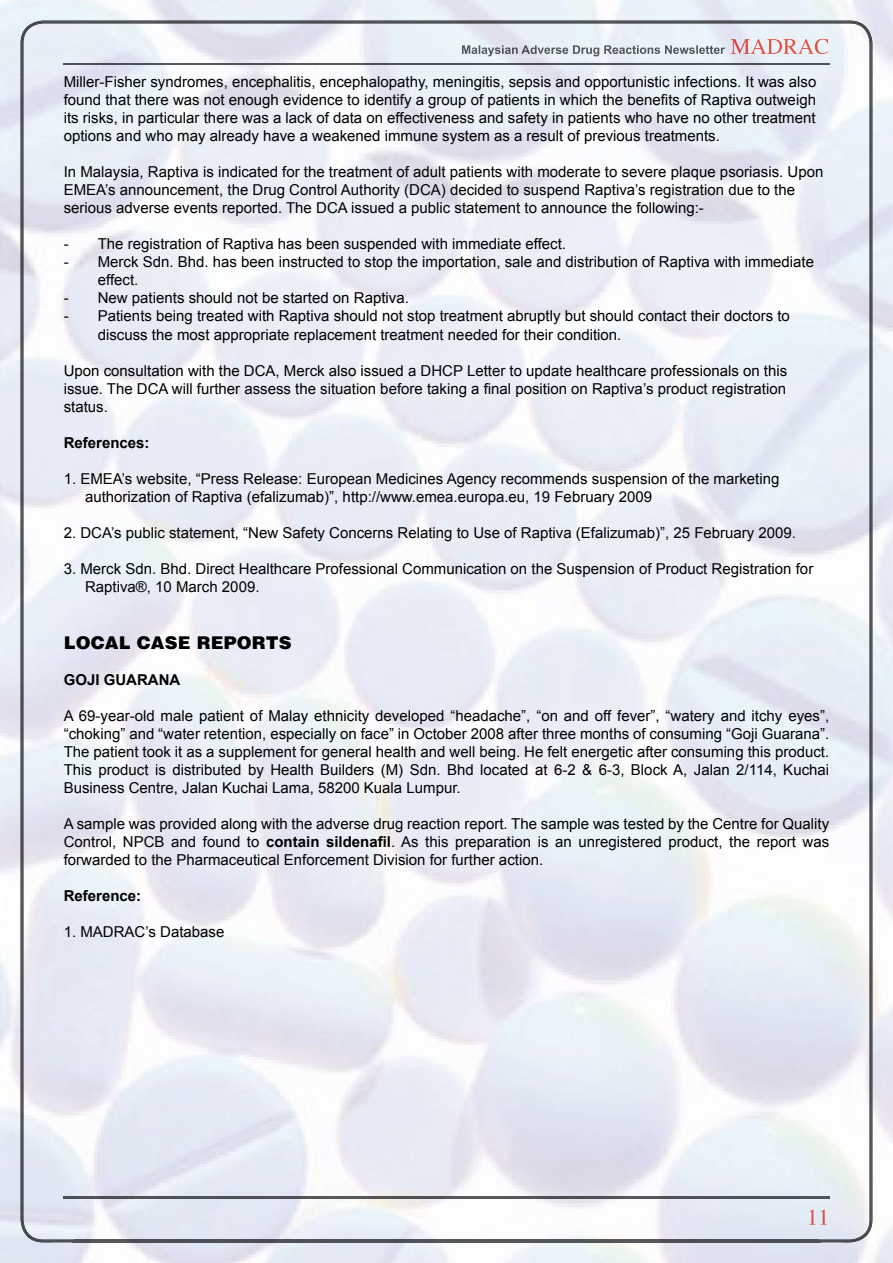
<style>
.page{position:relative;width:893px;height:1263px;background:#fff}
.page>*{position:absolute;margin:0;border:0;box-sizing:border-box;transform-origin:0 0}
.t1{font:900 18px "Helvetica";color:#000}
.t2{font:15px/18px "Arial";color:#000}
.t3{font:700 15px "Arial";color:#000}
.s1{font-weight:700}
</style>
<div class="page">
<img style="left:0;top:52px;width:52px;height:1211px">
<img style="left:841px;top:52px;width:52px;height:1211px">
<img style="left:52px;top:1242px;width:789px;height:21px">
<img style="left:763px;top:76px;width:54px;height:1163px">
<img style="left:76px;top:710px;width:688px;height:529px">
<img style="left:809px;top:1209px;width:8px;height:16px">
<img style="left:76px;top:1197px;width:741px;height:1px">
<img style="left:21px;top:20px;width:851px;height:53px">
<img style="left:73px;top:1241px;width:747px;height:1px">
<img style="left:22px;top:22px;width:849px;height:54px">
<img style="left:22px;top:75px;width:54px;height:1166px">
<img style="left:817px;top:75px;width:54px;height:1166px">
<img style="left:75px;top:1239px;width:744px;height:2px">
<p class="t2" style="left:64px;top:73px;width:754px;text-align:justify">Miller-Fisher syndromes, encephalitis, encephalopathy, meningitis, sepsis and opportunistic infections. It was also found that there was not enough evidence to identify a group of patients in which the benefits of Raptiva outweigh its risks, in particular there was a lack of data on effectiveness and safety in patients who have no other treatment options and who may already have a weakened immune system as a result of previous treatments.</p>
<p class="t2" style="left:64px;top:163px;width:761px">In Malaysia, Raptiva is indicated for the treatment of adult patients with moderate to severe plaque psoriasis. Upon<br>EMEA’s announcement, the Drug Control Authority (DCA) decided to suspend Raptiva’s registration due to the serious adverse events reported. The DCA issued a public statement to announce the following:-</p>
<p class="t2" style="left:64px;top:235px;width:504px">- The registration of Raptiva has been suspended with immediate effect.</p>
<p class="t2" style="left:98px;top:253px;width:718px;text-indent:-34px">- Merck Sdn. Bhd. has been instructed to stop the importation, sale and distribution of Raptiva with immediate effect.</p>
<p class="t2" style="left:64px;top:289px;width:347px">- New patients should not be started on Raptiva.</p>
<p class="t2" style="left:98px;top:307px;width:694px;text-indent:-34px">- Patients being treated with Raptiva should not stop treatment abruptly but should contact their doctors to discuss the most appropriate replacement treatment needed for their condition.</p>
<p class="t2" style="left:64px;top:361px;width:725px;text-align:justify">Upon consultation with the DCA, Merck also issued a DHCP Letter to update healthcare professionals on this issue. The DCA will further assess the situation before taking a final position on Raptiva’s product registration status.</p>
<p class="t3" style="left:64px;top:432px;width:87px">References:</p>
<p class="t2" style="left:85px;top:469px;width:696px;text-indent:-21px">1. EMEA’s website, “Press Release: European Medicines Agency recommends suspension of the marketing authorization of Raptiva (efalizumab)”, http://www.emea.europa.eu, 19 February 2009</p>
<p class="t2" style="left:64px;top:523px;width:734px">2. DCA’s public statement, “New Safety Concerns Relating to Use of Raptiva (Efalizumab)”, 25 February 2009.</p>
<p class="t2" style="left:85px;top:559px;width:730px;text-indent:-21px">3. Merck Sdn. Bhd. Direct Healthcare Professional Communication on the Suspension of Product Registration for<br>Raptiva®, 10 March 2009.</p>
<p class="t1" style="left:64px;top:632px;width:229px">LOCAL CASE REPORTS</p>
<p class="t3" style="left:64px;top:670px;width:118px">GOJI GUARANA</p>
<p class="t2" style="left:64px;top:707px;width:767px;text-align:justify">A 69-year-old male patient of Malay ethnicity developed “headache”, “on and off fever”, “watery and itchy eyes”, “choking” and “water retention, especially on face” in October 2008 after three months of consuming “Goji Guarana”.<br>The patient took it as a supplement for general health and well being. He felt energetic after consuming this product.<br>This product is distributed by Health Builders (M) Sdn. Bhd located at 6-2 &amp; 6-3, Block A, Jalan 2/114, Kuchai Business Centre, Jalan Kuchai Lama, 58200 Kuala Lumpur.</p>
<p class="t2" style="left:64px;top:815px;width:767px;text-align:justify">A sample was provided along with the adverse drug reaction report. The sample was tested by the Centre for Quality Control, NPCB and found to <span class="s1">contain sildenafil</span>. As this preparation is an unregistered product, the report was forwarded to the Pharmaceutical Enforcement Division for further action.</p>
<p class="t3" style="left:64px;top:886px;width:79px">Reference:</p>
<p class="t2" style="left:64px;top:923px;width:162px">1. MADRAC’s Database</p>
</div>
